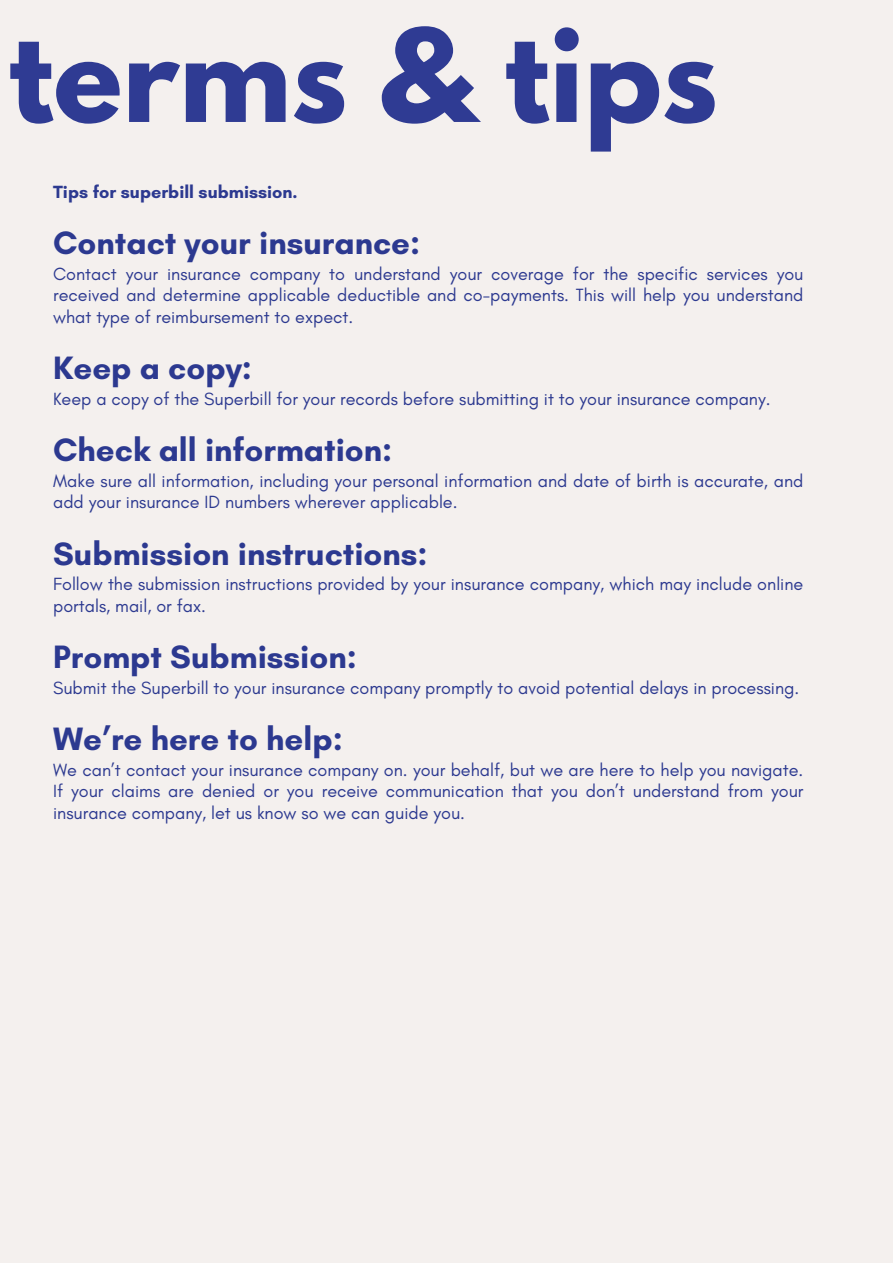
<style>
.page{position:relative;width:893px;height:1264px;background:#fff}
.page>*{position:absolute;margin:0;border:0;box-sizing:border-box;transform-origin:0 0}
.t1{font:700 113.85px "League Spartan";color:#2f3b93}
.t2{font:700 33px "Glacial Indifference";color:#2c3990}
.t3{font:18px/21.3px "Glacial Indifference";color:#2c3990;text-align:justify}
.t4{font:700 18px "Glacial Indifference";color:#2c3990}
</style>
<div class="page">
<div style="left:0;top:0;width:892px;height:1262px;background:#f4f0ee"></div>
<p class="t1" style="left:8px;top:19px;width:710px">terms &amp; tips</p>
<p class="t4" style="left:53px;top:181px;width:246px">Tips for superbill submission.</p>
<p class="t2" style="left:53px;top:223px;width:368px">Contact your insurance:</p>
<p class="t3" style="left:53px;top:263px;width:751px">Contact your insurance company to understand your coverage for the specific services you received and determine applicable deductible and co-payments. This will help you understand what type of reimbursement to expect.</p>
<p class="t2" style="left:53px;top:348px;width:200px">Keep a copy:</p>
<p class="t3" style="left:53px;top:388px;width:719px">Keep a copy of the Superbill for your records before submitting it to your insurance company.</p>
<p class="t2" style="left:53px;top:430px;width:340px">Check all information:</p>
<p class="t3" style="left:53px;top:470px;width:751px">Make sure all information, including your personal information and date of birth is accurate, and add your insurance ID numbers wherever applicable.</p>
<p class="t2" style="left:53px;top:533px;width:376px">Submission instructions:</p>
<p class="t3" style="left:53px;top:573px;width:751px">Follow the submission instructions provided by your insurance company, which may include online portals, mail, or fax.</p>
<p class="t2" style="left:53px;top:636px;width:305px">Prompt Submission:</p>
<p class="t3" style="left:53px;top:677px;width:747px">Submit the Superbill to your insurance company promptly to avoid potential delays in processing.</p>
<p class="t2" style="left:53px;top:718px;width:291px">We’re here to help:</p>
<p class="t3" style="left:53px;top:759px;width:751px">We can’t contact your insurance company on. your behalf, but we are here to help you navigate.<br>If your claims are denied or you receive communication that you don’t understand from your insurance company, let us know so we can guide you.</p>
</div>
